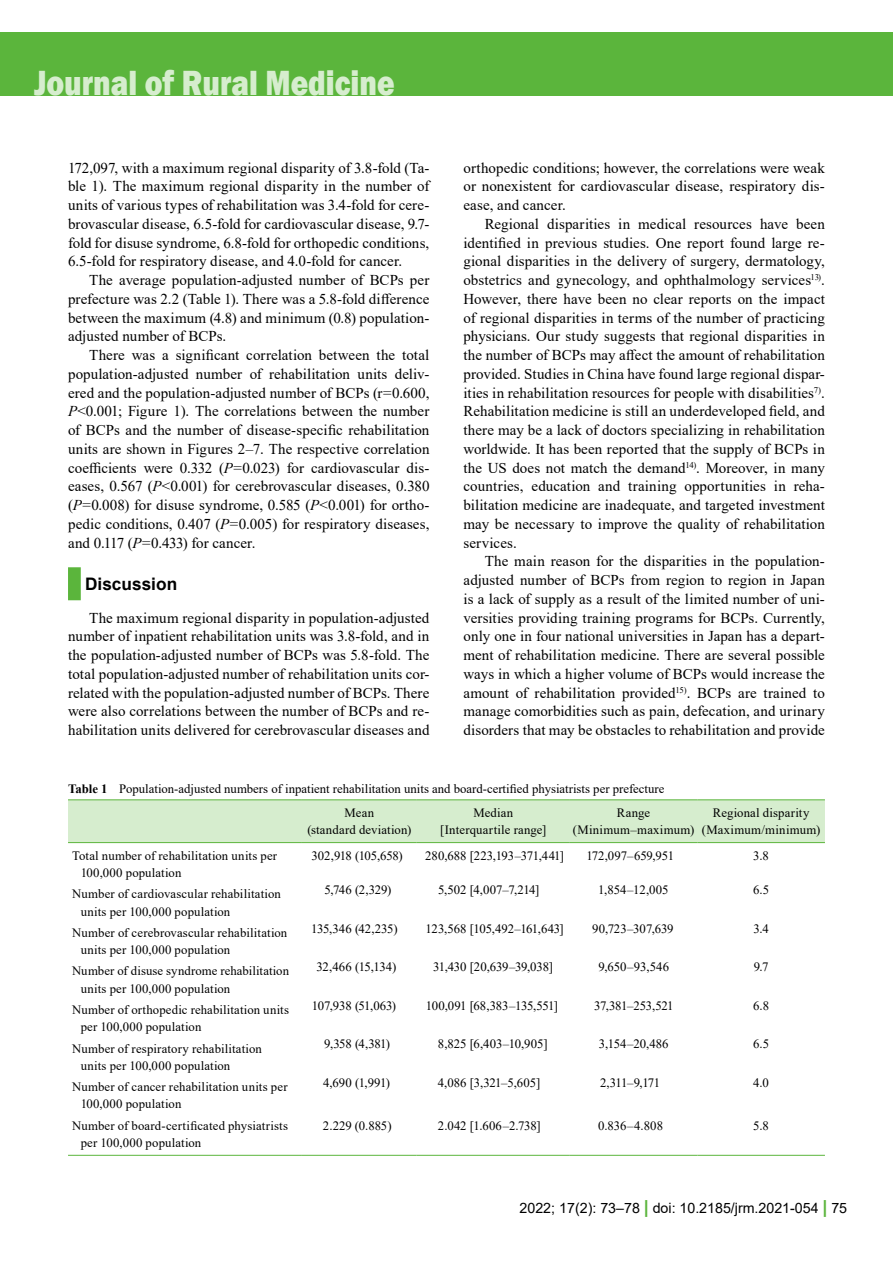
<style>
.page{position:relative;width:893px;height:1263px;background:#fff}
.page>*{position:absolute;margin:0;border:0;box-sizing:border-box;transform-origin:0 0}
.t1{font:800 36px "Franklin Gothic";color:#d6edce;scale:.83 1}
.t2{font:700 17.25px "Arial";color:#000}
.t3{font:15px/18.8px "Times New Roman";letter-spacing:.005em;color:#000;text-align:justify}
.t4{font:14.25px "Arial";color:#000}
.t5{font:12.75px/17.2px "Times New Roman";letter-spacing:.005em;color:#000}
.t6{font:12.75px "Times New Roman";letter-spacing:-.015em;color:#000}
.t7{font:12.75px "Times New Roman";letter-spacing:-.03em;color:#000}
.t8{font:12.75px/17.2px "Times New Roman";letter-spacing:.025em;color:#000;text-align:center}
.s1{font-style:italic}
.s2{font-weight:700}
.s3{font-weight:700;font-size:18px;color:#5bb53c}
</style>
<div class="page">
<div style="left:0;top:32px;width:893px;height:64px;background:#5bb53c"></div>
<div style="left:68px;top:567px;width:13px;height:33px;background:#5bb53c"></div>
<div style="left:68px;top:800px;width:757px;height:42px;background:#d6edce"></div>
<hr style="left:68px;top:799px;width:234px;height:1px;background:#5bb53c">
<hr style="left:302px;top:799px;width:115px;height:1px;background:#5bb53c">
<hr style="left:417px;top:799px;width:153px;height:1px;background:#5bb53c">
<hr style="left:570px;top:799px;width:127px;height:1px;background:#5bb53c">
<hr style="left:697px;top:799px;width:128px;height:1px;background:#5bb53c">
<hr style="left:68px;top:842px;width:234px;height:1px;background:#5bb53c">
<hr style="left:302px;top:842px;width:115px;height:1px;background:#5bb53c">
<hr style="left:417px;top:842px;width:153px;height:1px;background:#5bb53c">
<hr style="left:570px;top:842px;width:127px;height:1px;background:#5bb53c">
<hr style="left:697px;top:842px;width:128px;height:1px;background:#5bb53c">
<hr style="left:68px;top:1155px;width:234px;height:1px;background:#5bb53c">
<hr style="left:302px;top:1155px;width:115px;height:1px;background:#5bb53c">
<hr style="left:417px;top:1155px;width:153px;height:1px;background:#5bb53c">
<hr style="left:570px;top:1155px;width:127px;height:1px;background:#5bb53c">
<hr style="left:697px;top:1155px;width:128px;height:1px;background:#5bb53c">
<h1 class="t1" style="left:34px;top:59px;width:436px">Journal of Rural Medicine</h1>
<p class="t3" style="left:68px;top:158px;width:363px">172,097, with a maximum regional disparity of 3.8-fold (Ta&shy;ble 1). The maximum regional disparity in the number of units of various types of rehabilitation was 3.4-fold for cere&shy;brovascular disease, 6.5-fold for cardiovascular disease, 9.7- fold for disuse syndrome, 6.8-fold for orthopedic conditions, 6.5-fold for respiratory disease, and 4.0-fold for cancer.</p>
<p class="t3" style="left:68px;top:270px;width:363px;text-indent:21px">The average population-adjusted number of BCPs per prefecture was 2.2 (Table 1). There was a 5.8-fold difference between the maximum (4.8) and minimum (0.8) population&shy;adjusted number of BCPs.</p>
<p class="t3" style="left:68px;top:345px;width:363px;text-indent:21px">There was a significant correlation between the total population-adjusted number of rehabilitation units deliv&shy;ered and the population-adjusted number of BCPs (r=0.600, <span class="s1">P</span>&lt;0.001; Figure 1). The correlations between the number of BCPs and the number of disease-specific rehabilitation units are shown in Figures 2–7. The respective correlation coefficients were 0.332 (<span class="s1">P</span>=0.023) for cardiovascular dis&shy;eases, 0.567 (<span class="s1">P</span>&lt;0.001) for cerebrovascular diseases, 0.380 (<span class="s1">P</span>=0.008) for disuse syndrome, 0.585 (<span class="s1">P</span>&lt;0.001) for ortho&shy;pedic conditions, 0.407 (<span class="s1">P</span>=0.005) for respiratory diseases, and 0.117 (<span class="s1">P</span>=0.433) for cancer.</p>
<p class="t2" style="left:85px;top:572px;width:94px">Discussion</p>
<p class="t3" style="left:68px;top:608px;width:363px;text-indent:21px">The maximum regional disparity in population-adjusted number of inpatient rehabilitation units was 3.8-fold, and in the population-adjusted number of BCPs was 5.8-fold. The total population-adjusted number of rehabilitation units cor&shy;related with the population-adjusted number of BCPs. There were also correlations between the number of BCPs and re&shy;habilitation units delivered for cerebrovascular diseases and</p>
<p class="t3" style="left:463px;top:158px;width:363px">orthopedic conditions; however, the correlations were weak or nonexistent for cardiovascular disease, respiratory dis&shy;ease, and cancer.</p>
<p class="t3" style="left:463px;top:214px;width:363px;text-indent:21px">Regional disparities in medical resources have been identified in previous studies. One report found large re&shy;gional disparities in the delivery of surgery, dermatology, obstetrics and gynecology, and ophthalmology services<sup>13)</sup>.<br>However, there have been no clear reports on the impact of regional disparities in terms of the number of practicing physicians. Our study suggests that regional disparities in the number of BCPs may affect the amount of rehabilitation provided. Studies in China have found large regional dispar&shy;ities in rehabilitation resources for people with disabilities<sup>7)</sup>.<br>Rehabilitation medicine is still an underdeveloped field, and there may be a lack of doctors specializing in rehabilitation worldwide. It has been reported that the supply of BCPs in the US does not match the demand<sup>14)</sup>. Moreover, in many countries, education and training opportunities in reha&shy;bilitation medicine are inadequate, and targeted investment may be necessary to improve the quality of rehabilitation services.</p>
<p class="t3" style="left:463px;top:551px;width:363px;text-indent:21px">The main reason for the disparities in the population&shy;adjusted number of BCPs from region to region in Japan is a lack of supply as a result of the limited number of uni&shy;versities providing training programs for BCPs. Currently, only one in four national universities in Japan has a depart&shy;ment of rehabilitation medicine. There are several possible ways in which a higher volume of BCPs would increase the amount of rehabilitation provided<sup>15)</sup>. BCPs are trained to manage comorbidities such as pain, defecation, and urinary disorders that may be obstacles to rehabilitation and provide</p>
<p class="t5" style="left:345px;top:776px;width:321px;line-height:23.7px;text-indent:-277px"><span class="s2">Table 1</span> Population-adjusted numbers of inpatient rehabilitation units and board-certified physiatrists per prefecture<br>Mean</p>
<p class="t5" style="left:307px;top:821px;width:105px">(standard deviation)</p>
<p class="t5" style="left:440px;top:803px;width:108px;text-align:center">Median [Interquartile range]</p>
<p class="t8" style="left:573px;top:803px;width:123px">Range (Minimum–maximum)</p>
<p class="t5" style="left:702px;top:803px;width:120px;text-align:center">Regional disparity (Maximum/minimum)</p>
<p class="t5" style="left:81px;top:847px;width:198px;text-indent:-9px">Total number of rehabilitation units per<br>100,000 population</p>
<p class="t6" style="left:311px;top:847px;width:93px">302,918 (105,658)</p>
<p class="t5" style="left:425px;top:847px;width:140px">280,688 [223,193–371,441]</p>
<p class="t5" style="left:586px;top:847px;width:89px">172,097–659,951</p>
<p class="t5" style="left:753px;top:847px;width:17px">3.8</p>
<p class="t5" style="left:81px;top:885px;width:202px;text-indent:-9px">Number of cardiovascular rehabilitation units per 100,000 population</p>
<p class="t5" style="left:324px;top:881px;width:69px">5,746 (2,329)</p>
<p class="t5" style="left:438px;top:881px;width:103px">5,502 [4,007–7,214]</p>
<p class="t5" style="left:598px;top:881px;width:72px">1,854–12,005</p>
<p class="t5" style="left:753px;top:881px;width:18px">6.5</p>
<p class="t5" style="left:81px;top:924px;width:208px;text-indent:-9px">Number of cerebrovascular rehabilitation units per 100,000 population</p>
<p class="t6" style="left:311px;top:919px;width:88px">135,346 (42,235)</p>
<p class="t5" style="left:425px;top:919px;width:140px">123,568 [105,492–161,643]</p>
<p class="t5" style="left:592px;top:919px;width:83px">90,723–307,639</p>
<p class="t5" style="left:753px;top:919px;width:17px">3.4</p>
<p class="t5" style="left:81px;top:962px;width:210px;text-indent:-9px">Number of disuse syndrome rehabilitation units per 100,000 population</p>
<p class="t6" style="left:317px;top:958px;width:81px">32,466 (15,134)</p>
<p class="t6" style="left:433px;top:958px;width:121px">31,430 [20,639–39,038]</p>
<p class="t5" style="left:598px;top:958px;width:72px">9,650–93,546</p>
<p class="t5" style="left:754px;top:958px;width:16px">9.7</p>
<p class="t5" style="left:81px;top:1001px;width:210px;text-indent:-9px">Number of orthopedic rehabilitation units per 100,000 population</p>
<p class="t6" style="left:312px;top:996px;width:86px">107,938 (51,063)</p>
<p class="t7" style="left:426px;top:996px;width:134px">100,091 [68,383–135,551]</p>
<p class="t7" style="left:594px;top:996px;width:81px">37,381–253,521</p>
<p class="t5" style="left:753px;top:996px;width:17px">6.8</p>
<p class="t5" style="left:81px;top:1039px;width:183px;text-indent:-9px">Number of respiratory rehabilitation units per 100,000 population</p>
<p class="t5" style="left:324px;top:1035px;width:67px">9,358 (4,381)</p>
<p class="t5" style="left:438px;top:1035px;width:111px">8,825 [6,403–10,905]</p>
<p class="t5" style="left:599px;top:1035px;width:71px">3,154–20,486</p>
<p class="t5" style="left:753px;top:1035px;width:18px">6.5</p>
<p class="t5" style="left:81px;top:1078px;width:208px;text-indent:-9px">Number of cancer rehabilitation units per<br>100,000 population</p>
<p class="t5" style="left:323px;top:1073px;width:68px">4,690 (1,991)</p>
<p class="t5" style="left:438px;top:1073px;width:104px">4,086 [3,321–5,605]</p>
<p class="t5" style="left:600px;top:1073px;width:62px">2,311–9,171</p>
<p class="t5" style="left:753px;top:1073px;width:17px">4.0</p>
<p class="t5" style="left:81px;top:1116px;width:209px;text-indent:-9px">Number of board-certificated physiatrists per 100,000 population</p>
<p class="t5" style="left:323px;top:1116px;width:70px">2.229 (0.885)</p>
<p class="t5" style="left:438px;top:1116px;width:104px">2.042 [1.606–2.738]</p>
<p class="t5" style="left:598px;top:1116px;width:66px">0.836–4.808</p>
<p class="t5" style="left:753px;top:1116px;width:17px">5.8</p>
<p class="t4" style="left:519px;top:1198px;width:329px">2022; 17(2): 73–78 <span class="s3">|</span> doi: 10.2185/jrm.2021-054 <span class="s3">|</span> 75</p>
</div>
